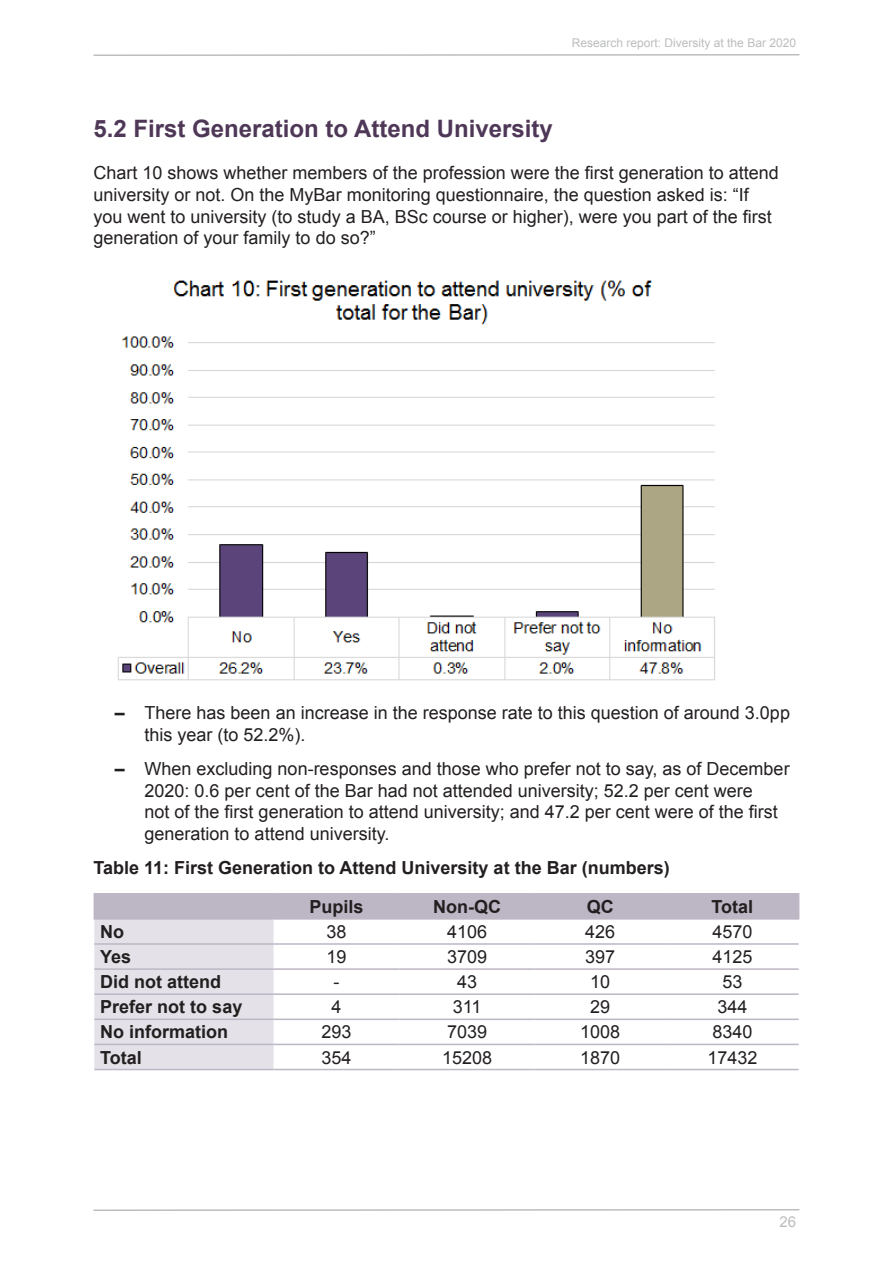
<style>
.page{position:relative;width:893px;height:1263px;background:#fff}
.page>*{position:absolute;margin:0;border:0;box-sizing:border-box;transform-origin:0 0}
.t1{font:700 24px "Arial";color:#4f3757}
.Body_text{font:18px/21.6px "Arial";color:#231f20}
.Table_title{font:700 18px "Arial";color:#231f20}
.t2{font:15px "Arial";color:#bcbdbd}
.t3{font:12px "Arial";color:#bcbdbd}
.s1{font-weight:700}
</style>
<div class="page">
<svg style="left:93px;top:54px;width:707px;height:2px"></svg>
<svg style="left:93px;top:1209px;width:707px;height:2px"></svg>
<hr style="left:94px;top:893px;width:180px;height:1px;background:#bdb6c5">
<hr style="left:274px;top:893px;width:126px;height:1px;background:#bdb6c5">
<hr style="left:400px;top:893px;width:134px;height:1px;background:#bdb6c5">
<hr style="left:534px;top:893px;width:132px;height:1px;background:#bdb6c5">
<hr style="left:666px;top:893px;width:133px;height:1px;background:#bdb6c5">
<svg style="left:94px;top:894px;width:705px;height:175px"></svg>
<hr style="left:94px;top:918px;width:180px;height:2px;background:#bdb6c5">
<hr style="left:274px;top:918px;width:126px;height:2px;background:#bdb6c5">
<hr style="left:400px;top:918px;width:134px;height:2px;background:#bdb6c5">
<hr style="left:534px;top:918px;width:132px;height:2px;background:#bdb6c5">
<hr style="left:666px;top:918px;width:133px;height:2px;background:#bdb6c5">
<hr style="left:94px;top:943px;width:180px;height:2px;background:#bdb6c5">
<hr style="left:274px;top:943px;width:126px;height:2px;background:#bdb6c5">
<hr style="left:400px;top:943px;width:134px;height:2px;background:#bdb6c5">
<hr style="left:534px;top:943px;width:132px;height:2px;background:#bdb6c5">
<hr style="left:666px;top:943px;width:133px;height:2px;background:#bdb6c5">
<hr style="left:94px;top:968px;width:180px;height:2px;background:#bdb6c5">
<hr style="left:274px;top:968px;width:126px;height:2px;background:#bdb6c5">
<hr style="left:400px;top:968px;width:134px;height:2px;background:#bdb6c5">
<hr style="left:534px;top:968px;width:132px;height:2px;background:#bdb6c5">
<hr style="left:666px;top:968px;width:133px;height:2px;background:#bdb6c5">
<hr style="left:94px;top:993px;width:180px;height:2px;background:#bdb6c5">
<hr style="left:274px;top:993px;width:126px;height:2px;background:#bdb6c5">
<hr style="left:400px;top:993px;width:134px;height:2px;background:#bdb6c5">
<hr style="left:534px;top:993px;width:132px;height:2px;background:#bdb6c5">
<hr style="left:666px;top:993px;width:133px;height:2px;background:#bdb6c5">
<hr style="left:94px;top:1018px;width:180px;height:2px;background:#bdb6c5">
<hr style="left:274px;top:1018px;width:126px;height:2px;background:#bdb6c5">
<hr style="left:400px;top:1018px;width:134px;height:2px;background:#bdb6c5">
<hr style="left:534px;top:1018px;width:132px;height:2px;background:#bdb6c5">
<hr style="left:666px;top:1018px;width:133px;height:2px;background:#bdb6c5">
<hr style="left:94px;top:1044px;width:180px;height:1px;background:#bdb6c5">
<hr style="left:274px;top:1044px;width:126px;height:1px;background:#bdb6c5">
<hr style="left:400px;top:1044px;width:134px;height:1px;background:#bdb6c5">
<hr style="left:534px;top:1044px;width:132px;height:1px;background:#bdb6c5">
<hr style="left:666px;top:1044px;width:133px;height:1px;background:#bdb6c5">
<hr style="left:94px;top:1069px;width:180px;height:1px;background:#bdb6c5">
<hr style="left:274px;top:1069px;width:126px;height:1px;background:#bdb6c5">
<hr style="left:400px;top:1069px;width:134px;height:1px;background:#bdb6c5">
<hr style="left:534px;top:1069px;width:132px;height:1px;background:#bdb6c5">
<hr style="left:666px;top:1069px;width:133px;height:1px;background:#bdb6c5">
<img style="left:118px;top:280px;width:597px;height:401px">
<p class="t3" style="left:572px;top:35px;width:226px">Research report: Diversity at the Bar 2020</p>
<p class="t1" style="left:94px;top:112px;width:461px">5.2 First Generation to Attend University</p>
<p class="Body_text" style="left:94px;top:162px;width:687px">Chart 10 shows whether members of the profession were the first generation to attend university or not. On the MyBar monitoring questionnaire, the question asked is: “If you went to university (to study a BA, BSc course or higher), were you part of the first generation of your family to do so?”</p>
<p class="Body_text" style="left:145px;top:702px;width:647px;text-indent:-30px"><span class="s1">–</span> There has been an increase in the response rate to this question of around 3.0pp this year (to 52.2%).</p>
<p class="Body_text" style="left:145px;top:758px;width:647px;text-indent:-30px"><span class="s1">–</span> When excluding non-responses and those who prefer not to say, as of December 2020: 0.6 per cent of the Bar had not attended university; 52.2 per cent were<br>not of the first generation to attend university; and 47.2 per cent were of the first generation to attend university.</p>
<p class="Table_title" style="left:94px;top:856px;width:578px">Table 11: First Generation to Attend University at the Bar (numbers)</p>
<p class="Table_title" style="left:310px;top:894px;width:56px">Pupils</p>
<p class="Table_title" style="left:433px;top:894px;width:69px">Non-QC</p>
<p class="Table_title" style="left:587px;top:894px;width:28px">QC</p>
<p class="Table_title" style="left:712px;top:894px;width:43px">Total</p>
<p class="Table_title" style="left:100px;top:920px;width:25px">No</p>
<p class="Body_text" style="left:327px;top:921px;width:22px">38</p>
<p class="Body_text" style="left:447px;top:921px;width:42px">4106</p>
<p class="Body_text" style="left:585px;top:921px;width:32px">426</p>
<p class="Body_text" style="left:712px;top:921px;width:42px">4570</p>
<p class="Table_title" style="left:100px;top:945px;width:33px">Yes</p>
<p class="Body_text" style="left:327px;top:946px;width:22px">19</p>
<p class="Body_text" style="left:447px;top:946px;width:42px">3709</p>
<p class="Body_text" style="left:585px;top:946px;width:32px">397</p>
<p class="Body_text" style="left:712px;top:946px;width:42px">4125</p>
<p class="Table_title" style="left:100px;top:970px;width:122px">Did not attend</p>
<p class="Body_text" style="left:334px;top:971px;width:7px">-</p>
<p class="Body_text" style="left:457px;top:971px;width:22px">43</p>
<p class="Body_text" style="left:590px;top:971px;width:22px">10</p>
<p class="Body_text" style="left:722px;top:971px;width:22px">53</p>
<p class="Table_title" style="left:100px;top:995px;width:144px">Prefer not to say</p>
<p class="Body_text" style="left:332px;top:996px;width:12px">4</p>
<p class="Body_text" style="left:453px;top:996px;width:30px">311</p>
<p class="Body_text" style="left:590px;top:996px;width:22px">29</p>
<p class="Body_text" style="left:717px;top:996px;width:32px">344</p>
<p class="Table_title" style="left:100px;top:1020px;width:129px">No information</p>
<p class="Body_text" style="left:322px;top:1021px;width:32px">293</p>
<p class="Body_text" style="left:447px;top:1021px;width:42px">7039</p>
<p class="Body_text" style="left:580px;top:1021px;width:42px">1008</p>
<p class="Body_text" style="left:712px;top:1021px;width:42px">8340</p>
<p class="Table_title" style="left:100px;top:1045px;width:43px">Total</p>
<p class="Body_text" style="left:322px;top:1046px;width:32px">354</p>
<p class="Body_text" style="left:442px;top:1046px;width:52px">15208</p>
<p class="Body_text" style="left:580px;top:1046px;width:42px">1870</p>
<p class="Body_text" style="left:707px;top:1046px;width:52px">17432</p>
<p class="t2" style="left:779px;top:1212px;width:18px">26</p>
</div>
